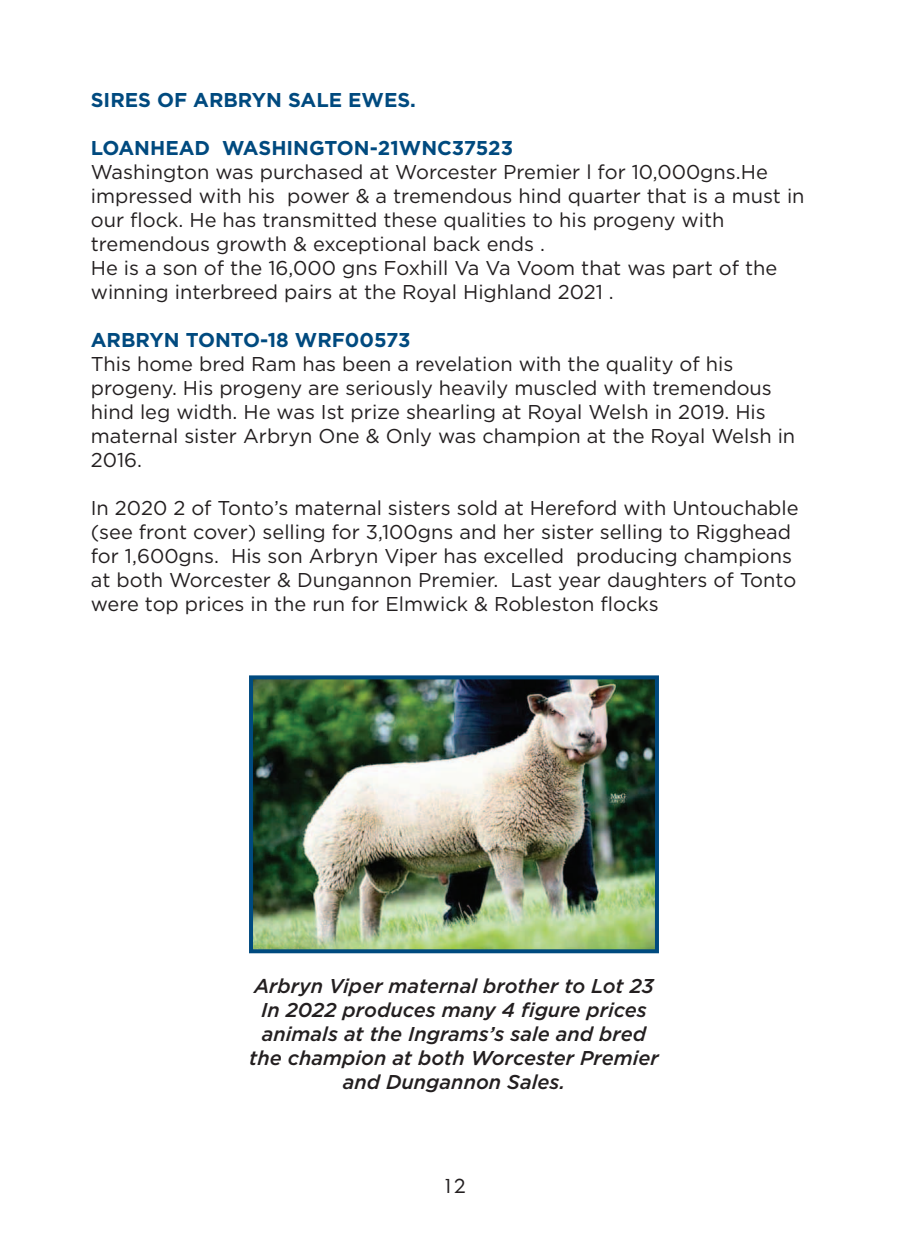
<style>
.page{position:relative;width:908px;height:1259px;background:#fff}
.page>*{position:absolute;margin:0;border:0;box-sizing:border-box;transform-origin:0 0}
.t1{font:20px/24px "Gotham";color:#231f20}
.t2{font:italic 500 20px/24px "Gotham";color:#231f20;text-align:center}
.t3{font:700 20px "Gotham";color:#004a7f}
.t4{font:20px "Geometric 415 BT Lite A";color:#231f20}
</style>
<div class="page">
<img style="left:254px;top:680px;width:399px;height:268px">
<div style="left:249px;top:675px;width:409px;height:278px;border:4px solid #004a7f"></div>
<p class="t3" style="left:91px;top:92px;width:326px">SIRES OF ARBRYN SALE EWES.</p>
<p class="t3" style="left:91px;top:140px;width:423px">LOANHEAD WASHINGTON-21WNC37523</p>
<p class="t1" style="left:91px;top:161px;width:715px">Washington was purchased at Worcester Premier l for 10,000gns.He impressed with his power &amp; a tremendous hind quarter that is a must in our flock. He has transmitted these qualities to his progeny with tremendous growth &amp; exceptional back ends .<br>He is a son of the 16,000 gns Foxhill Va Va Voom that was part of the winning interbreed pairs at the Royal Highland 2021 .</p>
<p class="t3" style="left:91px;top:332px;width:321px">ARBRYN TONTO-18 WRF00573</p>
<p class="t1" style="left:91px;top:353px;width:705px">This home bred Ram has been a revelation with the quality of his progeny. His progeny are seriously heavily muscled with tremendous hind leg width. He was Ist prize shearling at Royal Welsh in 2019. His maternal sister Arbryn One &amp; Only was champion at the Royal Welsh in 2016.</p>
<p class="t1" style="left:91px;top:497px;width:709px">In 2020 2 of Tonto’s maternal sisters sold at Hereford with Untouchable (see front cover) selling for 3,100gns and her sister selling to Rigghead for 1,600gns. His son Arbryn Viper has excelled producing champions at both Worcester &amp; Dungannon Premier. Last year daughters of Tonto were top prices in the run for Elmwick &amp; Robleston flocks</p>
<p class="t2" style="left:249px;top:975px;width:411px">Arbryn Viper maternal brother to Lot 23<br>In 2022 produces many 4 figure prices animals at the Ingrams’s sale and bred the champion at both Worcester Premier and Dungannon Sales.</p>
<p class="t4" style="left:442px;top:1173px;width:24px">12</p>
</div>
